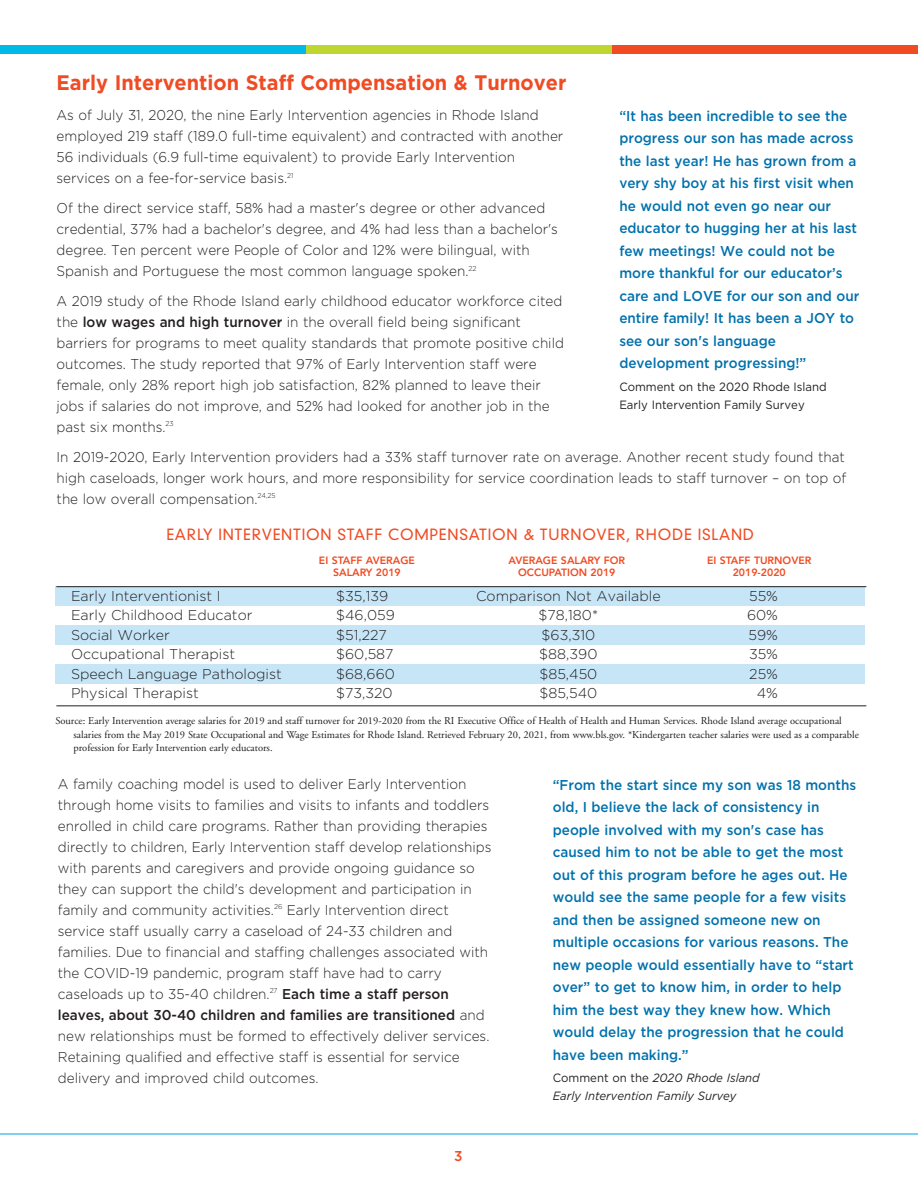
<style>
.page{position:relative;width:918px;height:1188px;background:#fff}
.page>*{position:absolute;margin:0;border:0;box-sizing:border-box;transform-origin:0 0}
.t1{font:700 21px "Gotham";color:#f04b22;scale:.95 1}
.t2{font:300 15px "DIN Neuzeit Grotesk";letter-spacing:.05em;color:#f04b22}
.t3{font:300 14.25px/21px "Gotham";color:#231f20;scale:.95 1}
.t4{font:500 14.25px/22.5px "Gotham";color:#0071ad;scale:.95 1}
.t5{font:300 14.25px "Gotham";color:#231f20}
.t6{font:500 14.25px "Gotham";color:#f04b22;scale:.95 1}
.t7{font:italic 12px/18px "Gotham";color:#231f20;scale:.95 1}
.t8{font:12px/18px "Gotham";color:#231f20;scale:.95 1}
.t9{font:10.5px/13.5px "Adobe Garamond";color:#231f20}
.t10{font:800 10.5px/12px "Avenir";color:#f04b22;text-align:center}
.s1{font-weight:500}
.s2{font-style:normal}
</style>
<div class="page">
<hr style="left:0;top:1134px;width:918px;height:1px;background:#00a1e4">
<div style="left:612px;top:45px;width:306px;height:9px;background:#f04b22"></div>
<div style="left:306px;top:45px;width:306px;height:9px;background:#bed630"></div>
<div style="left:0;top:45px;width:306px;height:9px;background:#00b9e7"></div>
<div style="left:55px;top:586px;width:810px;height:20px;background:#c6e6f8"></div>
<div style="left:55px;top:625px;width:810px;height:20px;background:#c6e6f8"></div>
<div style="left:55px;top:664px;width:810px;height:19px;background:#c6e6f8"></div>
<hr style="left:56px;top:586px;width:810px;height:1px;background:#231f20">
<hr style="left:56px;top:705px;width:810px;height:1px;background:#231f20">
<h1 class="t1" style="left:57px;top:76px;width:538px">Early Intervention Staff Compensation &amp; Turnover</h1>
<p class="t3" style="left:57px;top:106px;width:535px">As of July 31, 2020, the nine Early Intervention agencies in Rhode Island employed 219 staff (189.0 full-time equivalent) and contracted with another 56 individuals (6.9 full-time equivalent) to provide Early Intervention services on a fee-for-service basis.<sup>21</sup></p>
<p class="t3" style="left:57px;top:199px;width:529px">Of the direct service staff, 58% had a master's degree or other advanced credential, 37% had a bachelor's degree, and 4% had less than a bachelor's degree. Ten percent were People of Color and 12% were bilingual, with Spanish and Portuguese the most common language spoken.<sup>22</sup></p>
<p class="t3" style="left:57px;top:292px;width:536px">A 2019 study of the Rhode Island early childhood educator workforce cited the <span class="s1">low wages and high turnover</span> in the overall field being significant barriers for programs to meet quality standards that promote positive child outcomes. The study reported that 97% of Early Intervention staff were female, only 28% report high job satisfaction, 82% planned to leave their jobs if salaries do not improve, and 52% had looked for another job in the past six months.<sup>23</sup></p>
<p class="t3" style="left:57px;top:448px;width:833px;text-align:justify">In 2019-2020, Early Intervention providers had a 33% staff turnover rate on average. Another recent study found that high caseloads, longer work hours, and more responsibility for service coordination leads to staff turnover – on top of the low overall compensation.<sup>24,25</sup></p>
<p class="t4" style="left:619px;top:106px;width:254px">“It has been incredible to see the progress our son has made across the last year! He has grown from a very shy boy at his first visit when he would not even go near our educator to hugging her at his last few meetings! We could not be more thankful for our educator’s care and LOVE for our son and our entire family! It has been a JOY to see our son's language development progressing!”</p>
<p class="t8" style="left:619px;top:379px;width:220px">Comment on the 2020 Rhode Island<br>Early Intervention Family Survey</p>
<p class="t2" style="left:166px;top:529px;width:589px">EARLY INTERVENTION STAFF COMPENSATION &amp; TURNOVER, RHODE ISLAND</p>
<p class="t10" style="left:319px;top:554px;width:98px">EI STAFF AVERAGE<br>SALARY 2019</p>
<p class="t10" style="left:707px;top:554px;width:106px">EI STAFF TURNOVER<br>2019-2020</p>
<p class="t10" style="left:508px;top:554px;width:118px">AVERAGE SALARY FOR<br>OCCUPATION 2019</p>
<p class="t5" style="left:71px;top:591px;width:151px">Early Interventionist I</p>
<p class="t5" style="left:336px;top:591px;width:54px">$35,139</p>
<p class="t5" style="left:476px;top:591px;width:186px">Comparison Not Available</p>
<p class="t5" style="left:749px;top:591px;width:30px">55%</p>
<p class="t5" style="left:71px;top:610px;width:183px">Early Childhood Educator</p>
<p class="t5" style="left:336px;top:610px;width:60px">$46,059</p>
<p class="t5" style="left:539px;top:610px;width:61px">$78,180*</p>
<p class="t5" style="left:747px;top:610px;width:33px">60%</p>
<p class="t5" style="left:71px;top:630px;width:100px">Social Worker</p>
<p class="t5" style="left:336px;top:630px;width:52px">$51,227</p>
<p class="t5" style="left:542px;top:630px;width:55px">$63,310</p>
<p class="t5" style="left:749px;top:630px;width:31px">59%</p>
<p class="t5" style="left:71px;top:649px;width:166px">Occupational Therapist</p>
<p class="t5" style="left:336px;top:649px;width:59px">$60,587</p>
<p class="t5" style="left:539px;top:649px;width:60px">$88,390</p>
<p class="t5" style="left:749px;top:649px;width:31px">35%</p>
<p class="t5" style="left:71px;top:669px;width:212px">Speech Language Pathologist</p>
<p class="t5" style="left:336px;top:669px;width:60px">$68,660</p>
<p class="t5" style="left:539px;top:669px;width:60px">$85,450</p>
<p class="t5" style="left:749px;top:669px;width:30px">25%</p>
<p class="t5" style="left:71px;top:688px;width:129px">Physical Therapist</p>
<p class="t5" style="left:336px;top:688px;width:58px">$73,320</p>
<p class="t5" style="left:539px;top:688px;width:60px">$85,540</p>
<p class="t5" style="left:757px;top:688px;width:23px">4%</p>
<p class="t9" style="left:73px;top:715px;width:787px;text-indent:-18px">Source: Early Intervention average salaries for 2019 and staff turnover for 2019-2020 from the RI Executive Office of Health of Health and Human Services. Rhode Island average occupational salaries from the May 2019 State Occupational and Wage Estimates for Rhode Island. Retrieved February 20, 2021, from www.bls.gov. *Kindergarten teacher salaries were used as a comparable profession for Early Intervention early educators.</p>
<p class="t3" style="left:58px;top:774px;width:458px">A family coaching model is used to deliver Early Intervention through home visits to families and visits to infants and toddlers enrolled in child care programs. Rather than providing therapies directly to children, Early Intervention staff develop relationships with parents and caregivers and provide ongoing guidance so they can support the child's development and participation in family and community activities.<sup>26</sup> Early Intervention direct service staff usually carry a caseload of 24-33 children and families. Due to financial and staffing challenges associated with the COVID-19 pandemic, program staff have had to carry caseloads up to 35-40 children.<sup>27</sup> <span class="s1">Each time a staff person leaves, about 30-40 children and families are transitioned</span> and new relationships must be formed to effectively deliver services.<br>Retaining qualified and effective staff is essential for service delivery and improved child outcomes.</p>
<p class="t6" style="left:454px;top:1151px;width:10px">3</p>
<p class="t4" style="left:553px;top:775px;width:321px">“From the start since my son was 18 months old, I believe the lack of consistency in people involved with my son's case has caused him to not be able to get the most out of this program before he ages out. He would see the same people for a few visits and then be assigned someone new on multiple occasions for various reasons. The new people would essentially have to “start over” to get to know him, in order to help him the best way they knew how. Which would delay the progression that he could have been making.”</p>
<p class="t7" style="left:553px;top:1070px;width:219px"><span class="s2">Comment on the</span> 2020 Rhode Island<br>Early Intervention Family Survey</p>
</div>
